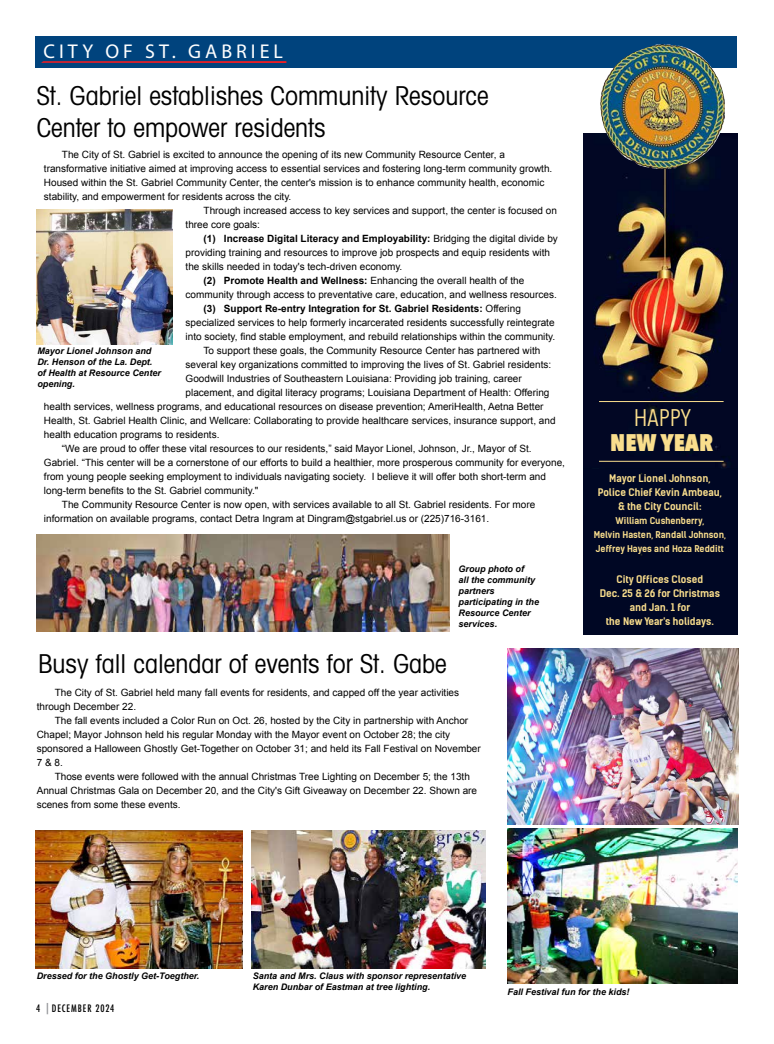
<style>
.page{position:relative;width:774px;height:1044px;background:#fff}
.page>*{position:absolute;margin:0;border:0;box-sizing:border-box;transform-origin:0 0}
.t1{font:condensed 26px/32px "Avant Garde";color:#000}
.t2{font:800 24px "Avenir Next Condensed";color:#fade8d}
.t3{font:24px "Avenir Next Condensed";color:#fade8d}
.t4{font:20px "Myriad Pro";letter-spacing:.2em;color:#fff}
.t5{font:10px/14px "Arial";color:#000}
.t6{font:700 10px "Arial";color:#000}
.t7{font:700 10px/14px "Kelson Sans";color:#fade8d;text-align:center}
.t8{font:500 condensed 10px "Futura";letter-spacing:.09em;color:#000}
.t9{font:italic 700 9px/11px "Arial";color:#000}
.t10{font:700 9px/14px "Kelson Sans";color:#fade8d;text-align:center}
.s1{font-weight:400}
.s2{font-weight:700}
.s3{font-size:12px;color:#939598}
</style>
<div class="page">
<div style="left:35px;top:36px;width:702px;height:32px;background:#00437d"></div>
<svg style="left:41px;top:61px;width:246px;height:2px"></svg>
<img style="left:584px;top:133px;width:154px;height:336px">
<img style="left:600px;top:44px;width:125px;height:125px">
<div style="left:584px;top:469px;width:154px;height:82px;background:#000724"></div>
<hr style="left:599px;top:401px;width:125px;height:1px;background:#fade8d">
<hr style="left:599px;top:461px;width:125px;height:1px;background:#fade8d">
<div style="left:584px;top:551px;width:154px;height:83px;background:#000724"></div>
<img style="left:35px;top:830px;width:208px;height:138px">
<img style="left:251px;top:831px;width:234px;height:138px">
<img style="left:37px;top:210px;width:135px;height:135px">
<img style="left:37px;top:535px;width:413px;height:96px">
<img style="left:508px;top:649px;width:230px;height:175px">
<img style="left:508px;top:829px;width:230px;height:154px">
<h3 class="t4" style="left:44px;top:41px;width:241px">CITY OF ST. GABRIEL</h3>
<h1 class="t1" style="left:37px;top:79px;width:454px">St. Gabriel establishes Community Resource<br>Center to empower residents</h1>
<p class="t5" style="left:62px;top:147px;width:445px">The City of St. Gabriel is excited to announce the opening of its new Community Resource Center, a</p>
<p class="t5" style="left:44px;top:161px;width:510px">transformative initiative aimed at improving access to essential services and fostering long-term community growth.</p>
<p class="t5" style="left:44px;top:175px;width:502px">Housed within the St. Gabriel Community Center, the center's mission is to enhance community health, economic</p>
<p class="t5" style="left:44px;top:189px;width:249px">stability, and empowerment for residents across the city.</p>
<p class="t5" style="left:204px;top:203px;width:355px">Through increased access to key services and support, the center is focused on</p>
<p class="t5" style="left:186px;top:217px;width:76px">three core goals:</p>
<p class="t6" style="left:204px;top:232px;width:356px">(1) Increase Digital Literacy and Employability: <span class="s1">Bridging the digital divide by</span></p>
<p class="t5" style="left:186px;top:245px;width:366px">providing training and resources to improve job prospects and equip residents with</p>
<p class="t5" style="left:186px;top:259px;width:218px">the skills needed in today's tech-driven economy.</p>
<p class="t5" style="left:204px;top:273px;width:322px"><span class="s2">(2) Promote Health and Wellness:</span> Enhancing the overall health of the</p>
<p class="t5" style="left:186px;top:287px;width:373px">community through access to preventative care, education, and wellness resources.</p>
<p class="t6" style="left:204px;top:302px;width:319px">(3) Support Re-entry Integration for St. Gabriel Residents: <span class="s1">Offering</span></p>
<p class="t5" style="left:186px;top:315px;width:371px">specialized services to help formerly incarcerated residents successfully reintegrate</p>
<p class="t5" style="left:186px;top:329px;width:371px">into society, find stable employment, and rebuild relationships within the community.</p>
<p class="t5" style="left:204px;top:343px;width:338px">To support these goals, the Community Resource Center has partnered with</p>
<p class="t5" style="left:186px;top:357px;width:367px">several key organizations committed to improving the lives of St. Gabriel residents:</p>
<p class="t5" style="left:186px;top:371px;width:338px">Goodwill Industries of Southeastern Louisiana: Providing job training, career</p>
<p class="t5" style="left:186px;top:385px;width:365px">placement, and digital literacy programs; Louisiana Department of Health: Offering</p>
<p class="t5" style="left:44px;top:399px;width:501px">health services, wellness programs, and educational resources on disease prevention; AmeriHealth, Aetna Better</p>
<p class="t5" style="left:44px;top:413px;width:513px">Health, St. Gabriel Health Clinic, and Wellcare: Collaborating to provide healthcare services, insurance support, and</p>
<p class="t5" style="left:44px;top:427px;width:177px">health education programs to residents.</p>
<p class="t5" style="left:62px;top:441px;width:471px">“We are proud to offer these vital resources to our residents,” said Mayor Lionel, Johnson, Jr., Mayor of St.</p>
<p class="t5" style="left:44px;top:455px;width:523px">Gabriel. “This center will be a cornerstone of our efforts to build a healthier, more prosperous community for everyone,</p>
<p class="t5" style="left:44px;top:469px;width:504px">from young people seeking employment to individuals navigating society. I believe it will offer both short-term and</p>
<p class="t5" style="left:44px;top:483px;width:216px">long-term benefits to the St. Gabriel community."</p>
<p class="t5" style="left:62px;top:497px;width:475px">The Community Resource Center is now open, with services available to all St. Gabriel residents. For more</p>
<p class="t5" style="left:44px;top:511px;width:447px">information on available programs, contact Detra Ingram at Dingram@stgabriel.us or (225)716-3161.</p>
<p class="t9" style="left:37px;top:345px;width:125px">Mayor Lionel Johnson and<br>Dr. Henson of the La. Dept. of Health at Resource Center opening.</p>
<h1 class="t1" style="left:38px;top:648px;width:410px">Busy fall calendar of events for St. Gabe</h1>
<p class="t9" style="left:459px;top:563px;width:82px">Group photo of<br>all the community partners participating in the<br>Resource Center services.</p>
<p class="t5" style="left:37px;top:686px;width:424px;text-indent:18px">The City of St. Gabriel held many fall events for residents, and capped off the year activities through December 22.</p>
<p class="t5" style="left:37px;top:714px;width:446px;text-indent:18px">The fall events included a Color Run on Oct. 26, hosted by the City in partnership with Anchor Chapel; Mayor Johnson held his regular Monday with the Mayor event on October 28; the city sponsored a Halloween Ghostly Get-Together on October 31; and held its Fall Festival on November 7 &amp; 8.</p>
<p class="t5" style="left:37px;top:770px;width:442px;text-indent:18px">Those events were followed with the annual Christmas Tree Lighting on December 5; the 13th<br>Annual Christmas Gala on December 20, and the City's Gift Giveaway on December 22. Shown are scenes from some these events.</p>
<h2 class="t3" style="left:634px;top:404px;width:58px">HAPPY</h2>
<h2 class="t2" style="left:610px;top:428px;width:104px">NEW YEAR</h2>
<p class="t7" style="left:598px;top:471px;width:126px">Mayor Lionel Johnson,<br>Police Chief Kevin Ambeau, &amp; the City Council:</p>
<p class="t10" style="left:594px;top:514px;width:134px">William Cushenberry,<br>Melvin Hasten, Randall Johnson,<br>Jeffrey Hayes and Hoza Redditt</p>
<p class="t7" style="left:600px;top:572px;width:122px">City Offices Closed<br>Dec. 25 &amp; 26 for Christmas and Jan. 1 for<br>the New Year's holidays.</p>
<p class="t9" style="left:37px;top:971px;width:164px">Dressed for the Ghostly Get-Toegther.</p>
<p class="t8" style="left:36px;top:1002px;width:80px">4 <span class="s3">|</span>DECEMBER 2024</p>
<p class="t9" style="left:253px;top:971px;width:215px">Santa and Mrs. Claus with sponsor representative<br>Karen Dunbar of Eastman at tree lighting.</p>
<p class="t9" style="left:508px;top:986px;width:124px">Fall Festival fun for the kids!</p>
</div>
